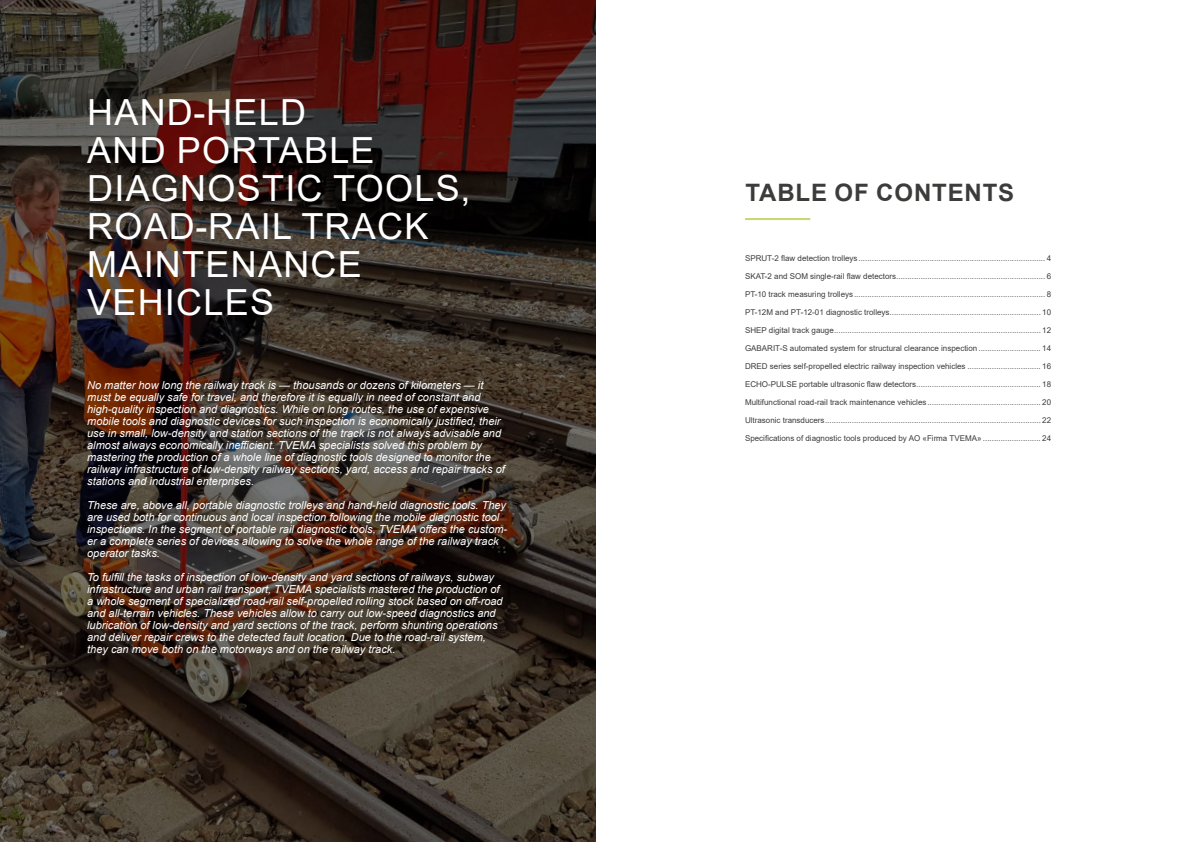
<style>
.page{position:relative;width:1191px;height:842px;background:#fff}
.page>*{position:absolute;margin:0;border:0;box-sizing:border-box;transform-origin:0 0}
.t1{font:36px/38px "Arial";letter-spacing:.035em;color:#fff}
.t2{font:700 24px "Arial";letter-spacing:.035em;color:#3c3c3b}
.t3{font:italic 11px/12px "Arial";color:#fff}
.t4{font:8px "Arial";color:#3c3c3b}
</style>
<div class="page">
<hr style="left:745px;top:218px;width:65px;height:2px;background:#c6d76b">
<svg style="left:0;top:0;width:595px;height:842px;background:#3a2b23"></svg>
<h1 class="t1" style="left:87px;top:93px;width:385px">HAND-HELD<br>AND PORTABLE<br>DIAGNOSTIC TOOLS,<br>ROAD-RAIL TRACK<br>MAINTENANCE<br>VEHICLES</h1>
<p class="t3" style="left:87px;top:380px;width:419px">No matter how long the railway track is — thousands or dozens of kilometers — it must be equally safe for travel, and therefore it is equally in need of constant and high-quality inspection and diagnostics. While on long routes, the use of expensive mobile tools and diagnostic devices for such inspection is economically justified, their use in small, low-density and station sections of the track is not always advisable and almost always economically inefficient. TVEMA specialists solved this problem by mastering the production of a whole line of diagnostic tools designed to monitor the railway infrastructure of low-density railway sections, yard, access and repair tracks of stations and industrial enterprises.</p>
<p class="t3" style="left:87px;top:500px;width:421px">These are, above all, portable diagnostic trolleys and hand-held diagnostic tools. They are used both for continuous and local inspection following the mobile diagnostic tool inspections. In the segment of portable rail diagnostic tools, TVEMA offers the custom&shy;er a complete series of devices allowing to solve the whole range of the railway track operator tasks.</p>
<p class="t3" style="left:87px;top:572px;width:417px">To fulfill the tasks of inspection of low-density and yard sections of railways, subway infrastructure and urban rail transport, TVEMA specialists mastered the production of a whole segment of specialized road-rail self-propelled rolling stock based on off-road and all-terrain vehicles. These vehicles allow to carry out low-speed diagnostics and lubrication of low-density and yard sections of the track, perform shunting operations and deliver repair crews to the detected fault location. Due to the road-rail system, they can move both on the motorways and on the railway track.</p>
<h2 class="t2" style="left:745px;top:176px;width:270px">TABLE OF CONTENTS</h2>
<p class="t4" style="left:745px;top:253px;width:307px">SPRUT-2 flaw detection trolleys.................................................................................... 4</p>
<p class="t4" style="left:745px;top:271px;width:308px">SKAT-2 and SOM single-rail flaw detectors................................................................... 6</p>
<p class="t4" style="left:745px;top:289px;width:308px">PT-10 track measuring trolleys...................................................................................... 8</p>
<p class="t4" style="left:745px;top:307px;width:308px">PT-12M and PT-12-01 diagnostic trolleys.................................................................... 10</p>
<p class="t4" style="left:745px;top:325px;width:308px">SHEP digital track gauge............................................................................................. 12</p>
<p class="t4" style="left:745px;top:343px;width:307px">GABARIT-S automated system for structural clearance inspection ............................ 14</p>
<p class="t4" style="left:745px;top:361px;width:307px">DRED series self-propelled electric railway inspection vehicles ................................. 16</p>
<p class="t4" style="left:745px;top:379px;width:307px">ECHO-PULSE portable ultrasonic flaw detectors........................................................ 18</p>
<p class="t4" style="left:745px;top:397px;width:307px">Multifunctional road-rail track maintenance vehicles................................................... 20</p>
<p class="t4" style="left:745px;top:415px;width:307px">Ultrasonic transducers................................................................................................. 22</p>
<p class="t4" style="left:745px;top:433px;width:308px">Specifications of diagnostic tools produced by AO «Firma TVEMA» .......................... 24</p>
</div>
